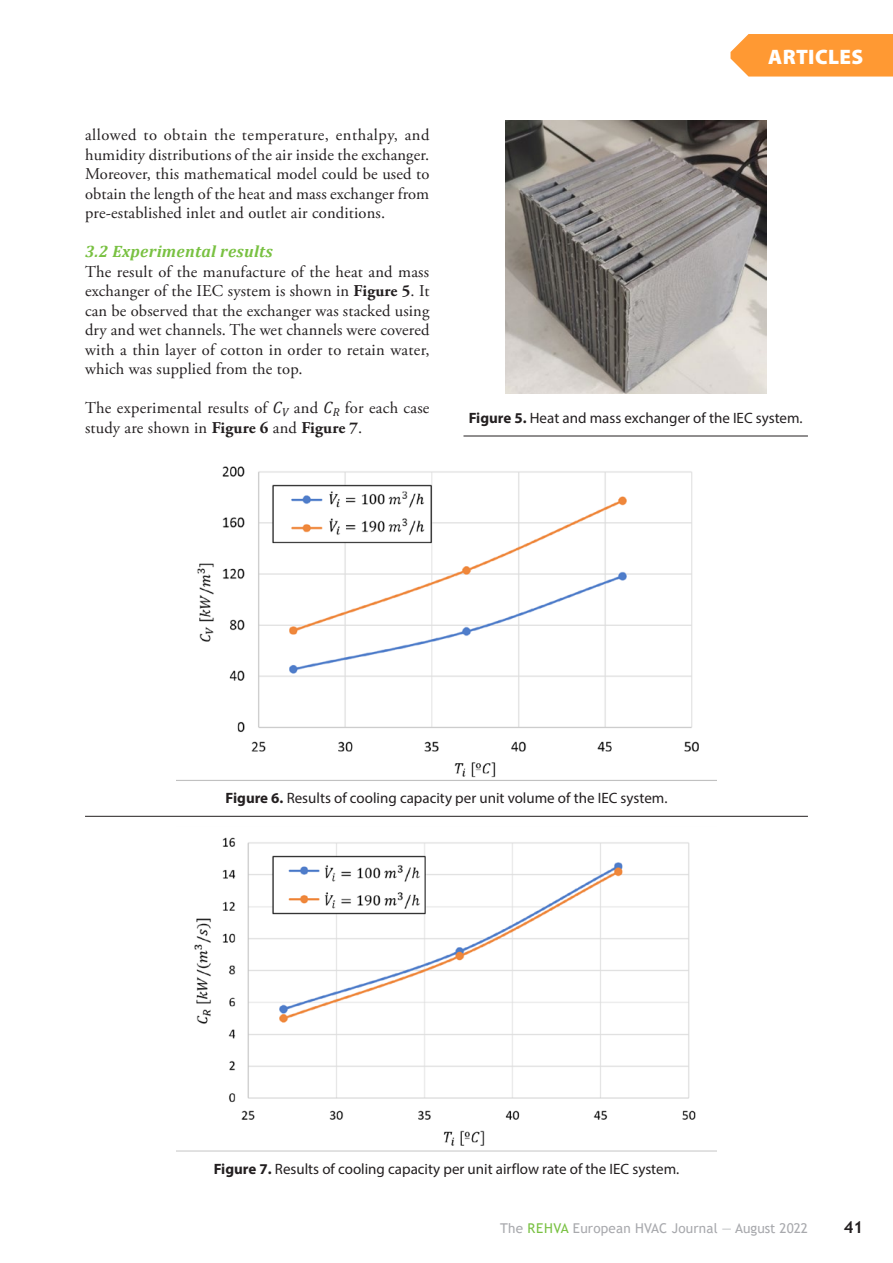
<style>
.page{position:relative;width:893px;height:1263px;background:#fff}
.page>*{position:absolute;margin:0;border:0;box-sizing:border-box;transform-origin:0 0}
.t1{font:900 21px "Myriad Pro";letter-spacing:.02em;color:#fff}
.t2{font:16.5px/19.5px "Adobe Garamond Pro";letter-spacing:.01em;color:#231f20;text-align:justify}
.Heading_3{font:italic 700 16.5px "Cambria";letter-spacing:.02em;color:#79c142}
.t3{font:700 16.5px "Trebuchet MS";color:#231f20}
.Caption_wiiva_alla{font:15px "Myriad Pro";color:#231f20}
.t4{font:13.5px "Trebuchet MS";letter-spacing:.015em;color:#a8a9ad}
.s1{font-weight:700}
.s2{font-family:"Cambria";font-style:italic}
.s3{color:#79c142}
</style>
<div class="page">
<img style="left:505px;top:121px;width:261px;height:273px">
<hr style="left:463px;top:436px;width:345px;height:1px;background:#231f20">
<img style="left:176px;top:837px;width:540px;height:315px">
<hr style="left:85px;top:816px;width:723px;height:1px;background:#231f20">
<img style="left:176px;top:466px;width:540px;height:315px">
<svg style="left:730px;top:34px;width:163px;height:43px;background:#ff9f3f"></svg>
<p class="t1" style="left:768px;top:43px;width:96px">ARTICLES</p>
<p class="t2" style="left:85px;top:126px;width:346px">allowed to obtain the temperature, enthalpy, and humidity distributions of the air inside the exchanger.<br>Moreover, this mathematical model could be used to obtain the length of the heat and mass exchanger from pre-established inlet and outlet air conditions.</p>
<p class="Heading_3" style="left:85px;top:240px;width:189px">3.2 Experimental results</p>
<p class="t2" style="left:85px;top:262px;width:346px">The result of the manufacture of the heat and mass exchanger of the IEC system is shown in <span class="s1">Figure 5</span>. It can be observed that the exchanger was stacked using dry and wet channels. The wet channels were covered with a thin layer of cotton in order to retain water, which was supplied from the top.</p>
<p class="t2" style="left:85px;top:399px;width:346px">The experimental results of <span class="s2">C</span><sub>V</sub> and <span class="s2">C</span><sub>R</sub> for each case study are shown in <span class="s1">Figure 6</span> and <span class="s1">Figure 7</span>.</p>
<p class="Caption_wiiva_alla" style="left:469px;top:409px;width:336px"><span class="s1">Figure 5.</span> Heat and mass exchanger of the IEC system.</p>
<p class="Caption_wiiva_alla" style="left:225px;top:789px;width:443px"><span class="s1">Figure 6.</span> Results of cooling capacity per unit volume of the IEC system.</p>
<p class="Caption_wiiva_alla" style="left:214px;top:1159px;width:467px"><span class="s1">Figure 7.</span> Results of cooling capacity per unit airflow rate of the IEC system.</p>
<p class="t4" style="left:500px;top:1220px;width:309px">The <span class="s3">REHVA</span> European HVAC Journal — August 2022</p>
<p class="t3" style="left:844px;top:1217px;width:21px">41</p>
</div>
